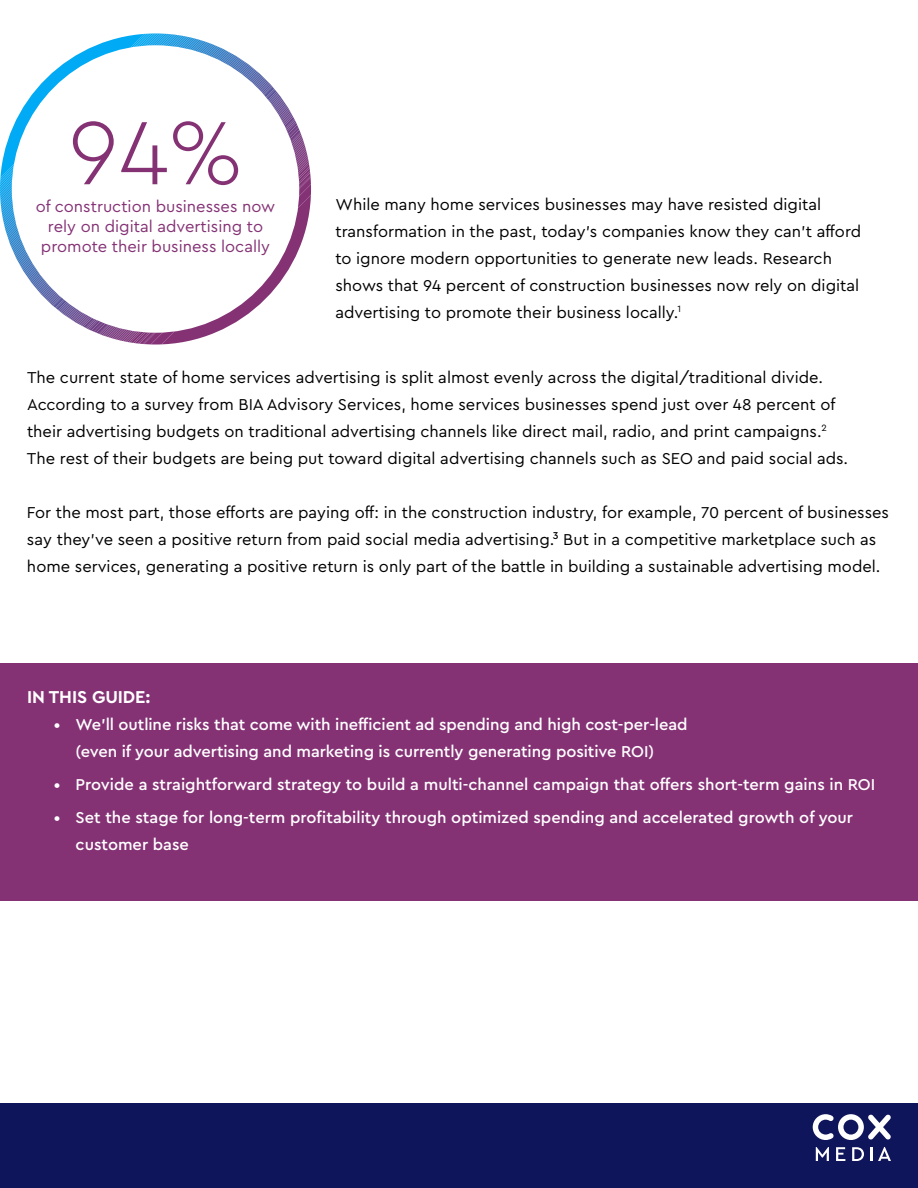
<style>
.page{position:relative;width:918px;height:1188px;background:#fff}
.page>*{position:absolute;margin:0;border:0;box-sizing:border-box;transform-origin:0 0}
.t1{font:700 18px "Cera Pro";letter-spacing:-.005em;color:#fff}
.t2{font:16.5px/27px "Cera Pro";color:#000}
.t3{font:500 16.5px/27px "Cera Pro";color:#fff}
.t4{font:16.5px/19.8px "Cera Pro";color:#853275;text-align:center}
</style>
<div class="page">
<div style="left:0;top:1104px;width:918px;height:84px;background:#0f155b"></div>
<svg style="left:813px;top:1114px;width:78px;height:26px"></svg>
<svg style="left:816px;top:1147px;width:13px;height:14px"></svg>
<svg style="left:836px;top:1147px;width:9px;height:14px"></svg>
<svg style="left:852px;top:1147px;width:12px;height:14px"></svg>
<svg style="left:870px;top:1147px;width:2px;height:14px"></svg>
<svg style="left:878px;top:1147px;width:13px;height:14px"></svg>
<div style="left:0;top:663px;width:918px;height:238px;background:#853275"></div>
<svg style="left:81px;top:114px;width:230px;height:231px"></svg>
<svg style="left:73px;top:121px;width:165px;height:64px"></svg>
<p class="t4" style="left:36px;top:196px;width:241px">of construction businesses now rely on digital advertising to promote their business locally</p>
<p class="t2" style="left:335px;top:190px;width:527px">While many home services businesses may have resisted digital transformation in the past, today’s companies know they can’t afford to ignore modern opportunities to generate new leads. Research shows that 94 percent of construction businesses now rely on digital advertising to promote their business locally.<sup>1</sup></p>
<p class="t2" style="left:27px;top:363px;width:823px">The current state of home services advertising is split almost evenly across the digital/traditional divide.<br>According to a survey from BIA Advisory Services, home services businesses spend just over 48 percent of their advertising budgets on traditional advertising channels like direct mail, radio, and print campaigns.<sup>2<br></sup>The rest of their budgets are being put toward digital advertising channels such as SEO and paid social ads.</p>
<p class="t2" style="left:27px;top:498px;width:864px">For the most part, those efforts are paying off: in the construction industry, for example, 70 percent of businesses say they’ve seen a positive return from paid social media advertising.³ But in a competitive marketplace such as home services, generating a positive return is only part of the battle in building a sustainable advertising model.</p>
<p class="t1" style="left:27px;top:685px;width:125px">IN THIS GUIDE:</p>
<p class="t3" style="left:76px;top:710px;width:614px;text-indent:-22px">• We’ll outline risks that come with inefficient ad spending and high cost-per-lead (even if your advertising and marketing is currently generating positive ROI)</p>
<p class="t3" style="left:54px;top:770px;width:823px">• Provide a straightforward strategy to build a multi-channel campaign that offers short-term gains in ROI</p>
<p class="t3" style="left:76px;top:803px;width:779px;text-indent:-22px">• Set the stage for long-term profitability through optimized spending and accelerated growth of your customer base</p>
</div>
